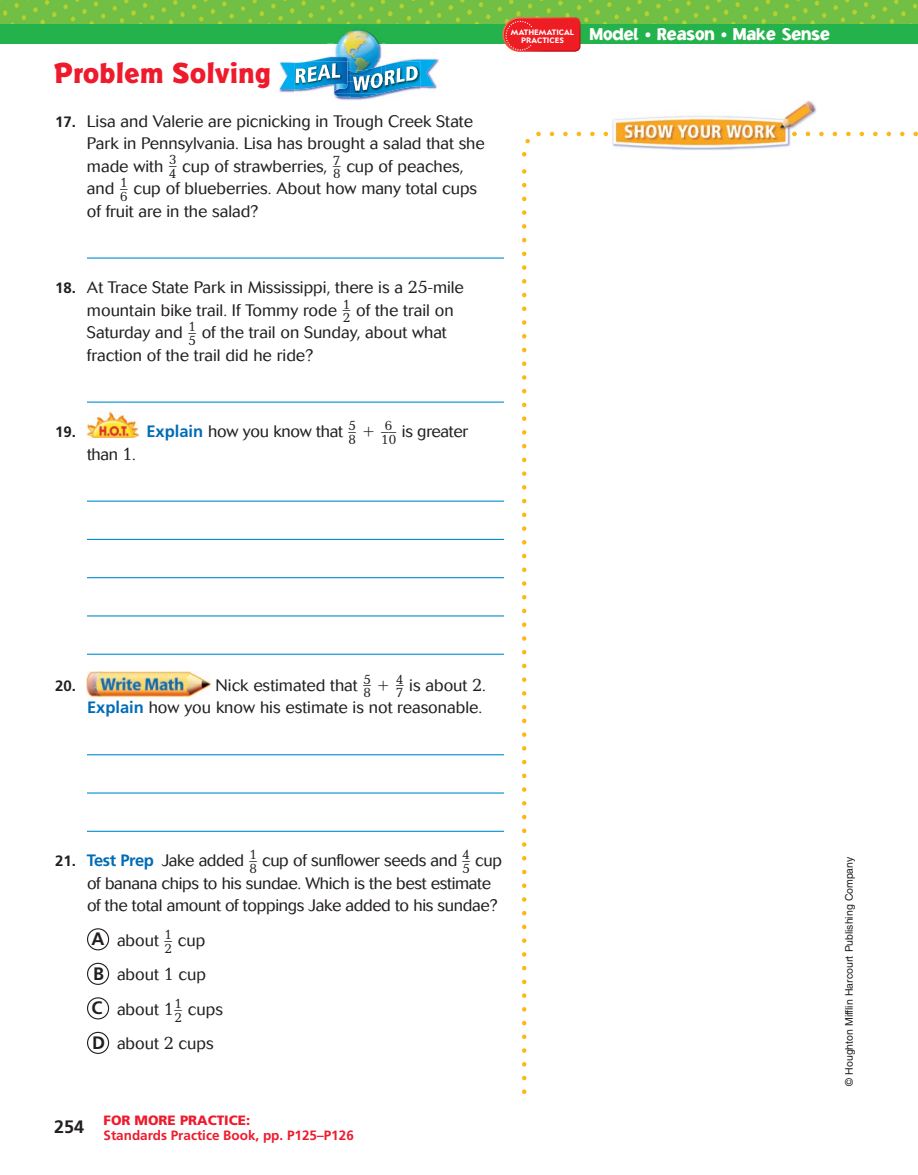
<style>
.page{position:relative;width:918px;height:1175px;background:#fff}
.page>*{position:absolute;margin:0;border:0;box-sizing:border-box;transform-origin:0 0}
.t1{font:800 30px "Badger";color:#ee1b2d}
.t2{font:18px "Jacoby OTF Black";color:#fff}
.t3{font:700 18px "Frutiger LT Std";color:#231f20}
.t4{font:300 16.5px/22.5px "Cosmos";color:#231f20}
.t5{font:300 16.5px/22.5px "Cosmos";letter-spacing:-.02em;color:#231f20}
.t6{font:700 15px "Frutiger LT Std";color:#231f20}
.t7{font:700 13.5px/15px "Frutiger LT Std";color:#ee1b2d}
.t8{font:500 13.5px "HB Mathida";color:#231f20}
.t9{font:10.5px "Helvetica LT Std";color:#231f20}
.t10{font:800 8.55px/8.6px "Adderville ITC Std";letter-spacing:.01em;color:#fff;text-align:center}
.s1{font-family:"Frutiger LT Std";font-weight:700;font-size:15px}
.s2{font-family:"HB Mathida";font-weight:500;font-size:18px}
.s3{font-family:"Mathematical Pi OTF1";font-weight:400;font-size:16.5px}
.s4{font-family:"Frutiger LT Std";font-weight:700;color:#006cb7}
.s5{font-family:"Frutiger LT Std";font-weight:700;font-size:18px}
.s6{font-weight:900}
</style>
<div class="page">
<img style="left:0;top:0;width:918px;height:24px">
<svg style="left:522px;top:132px;width:396px;height:962px"></svg>
<img style="left:612px;top:101px;width:204px;height:50px">
<img style="left:617px;top:132px;width:193px;height:4px">
<div style="left:0;top:24px;width:918px;height:19px;background:#23b24b"></div>
<svg style="left:502px;top:17px;width:79px;height:35px;background:#e6312f"></svg>
<img style="left:335px;top:59px;width:104px;height:41px">
<img style="left:327px;top:43px;width:58px;height:10px">
<img style="left:335px;top:29px;width:47px;height:26px">
<img style="left:280px;top:55px;width:157px;height:42px">
<hr style="left:87px;top:257px;width:417px;height:2px;background:#008fd5">
<hr style="left:87px;top:401px;width:417px;height:2px;background:#008fd5">
<hr style="left:87px;top:500px;width:417px;height:2px;background:#008fd5">
<hr style="left:87px;top:539px;width:417px;height:1px;background:#008fd5">
<hr style="left:87px;top:577px;width:417px;height:1px;background:#008fd5">
<hr style="left:87px;top:615px;width:417px;height:1px;background:#008fd5">
<hr style="left:87px;top:653px;width:417px;height:2px;background:#008fd5">
<hr style="left:87px;top:754px;width:417px;height:1px;background:#008fd5">
<hr style="left:87px;top:792px;width:417px;height:1px;background:#008fd5">
<hr style="left:87px;top:830px;width:417px;height:2px;background:#008fd5">
<img style="left:87px;top:412px;width:53px;height:25px">
<img style="left:87px;top:671px;width:124px;height:27px">
<div style="left:87px;top:928px;width:22px;height:22px;border:1px solid #231f20;border-radius:50%"></div>
<div style="left:87px;top:962px;width:22px;height:23px;border:1px solid #231f20;border-radius:50%"></div>
<div style="left:87px;top:997px;width:22px;height:22px;border:1px solid #231f20;border-radius:50%"></div>
<div style="left:87px;top:1031px;width:22px;height:23px;border:1px solid #231f20;border-radius:50%"></div>
<p class="t1" style="left:54px;top:52px;width:219px">Problem Solving</p>
<p class="t4" style="left:87px;top:110px;width:399px;text-indent:-32px"><span class="s1">17.</span> Lisa and Valerie are picnicking in Trough Creek State<br>Park in Pennsylvania. Lisa has brought a salad that she made with <sup>3</sup><sup>_</sup></p>
<p class="t4" style="left:169px;top:155px;width:173px"><sub>4</sub> cup of strawberries, <sup>7</sup><sup>_</sup></p>
<p class="t4" style="left:333px;top:155px;width:132px"><sub>8</sub> cup of peaches,</p>
<p class="t4" style="left:87px;top:177px;width:42px">and <sup>1</sup><sup>_</sup></p>
<p class="t4" style="left:87px;top:177px;width:392px;text-indent:33px"><sub>6</sub> cup of blueberries. About how many total cups of fruit are in the salad?</p>
<p class="t4" style="left:87px;top:276px;width:378px;text-indent:-32px"><span class="s1">18.</span> At Trace State Park in Mississippi, there is a <span class="s2">25</span>-mile mountain bike trail. If Tommy rode <sup>1</sup><sup>_</sup></p>
<p class="t4" style="left:343px;top:299px;width:112px"><sub>2</sub> of the trail on</p>
<p class="t4" style="left:87px;top:321px;width:110px">Saturday and <sup>1</sup><sup>_</sup></p>
<p class="t4" style="left:87px;top:321px;width:361px;text-indent:101px"><sub>5</sub> of the trail on Sunday, about what fraction of the trail did he ride?</p>
<p class="t8" style="left:348px;top:425px;width:49px">8 <span class="s3">1</span> <sup>__</sup>6</p>
<p class="t6" style="left:55px;top:423px;width:22px">19.</p>
<p class="t4" style="left:146px;top:420px;width:211px"><span class="s4">Explain</span> how you know that <sup>5</sup><sup>_</sup></p>
<p class="t4" style="left:381px;top:420px;width:89px"><sub>10</sub> is greater</p>
<p class="t4" style="left:87px;top:443px;width:51px">than <span class="s2">1</span>.</p>
<p class="t10" style="left:511px;top:28px;width:65px">MATHEMATICAL<br>PRACTICES</p>
<p class="t2" style="left:590px;top:23px;width:242px">Model • Reason • Make Sense</p>
<p class="t6" style="left:55px;top:676px;width:22px">20.</p>
<p class="t4" style="left:216px;top:674px;width:157px">Nick estimated that <sup>5</sup><sup>_</sup></p>
<p class="t8" style="left:363px;top:678px;width:42px">8 <span class="s3">1</span> 4<sup>_</sup></p>
<p class="t4" style="left:87px;top:674px;width:401px;text-align:right"><sub>7</sub> is about <span class="s2">2</span>.<br><span class="s4">Explain</span> how you know his estimate is not reasonable.</p>
<p class="t5" style="left:55px;top:849px;width:203px"><span class="s1">21.</span> <span class="s4">Test Prep</span> Jake added <sup>1</sup><sup>_</sup></p>
<p class="t5" style="left:249px;top:849px;width:222px"><sub>8</sub> cup of sunflower seeds and <sup>4</sup><sup>_</sup></p>
<p class="t5" style="left:87px;top:849px;width:417px;text-indent:375px"><sub>5</sub> cup of banana chips to his sundae. Which is the best estimate of the total amount of toppings Jake added to his sundae?</p>
<p class="t4" style="left:91px;top:929px;width:82px"><span class="s5">A</span> about <sup>1</sup><sup>_</sup></p>
<p class="t4" style="left:91px;top:923px;width:116px;line-height:34.5px;text-align:justify;text-indent:73px"><sub>2</sub> cup <span class="s5">B</span> about <span class="s2">1</span> cup <span class="s5">C</span> about <span class="s2">1</span> <sup>1</sup><sup>_</sup></p>
<p class="t4" style="left:92px;top:992px;width:132px;line-height:34.5px;text-indent:83px"><sub>2</sub> cups<br><span class="s5">D</span> about <span class="s2">2</span> cups</p>
<p class="t3" style="left:54px;top:1116px;width:32px">254</p>
<p class="t7" style="left:104px;top:1113px;width:252px"><span class="s6">FOR MORE PRACTICE:<br></span>Standards Practice Book, pp. P125–P126</p>
<p class="t9" style="left:843px;top:1085px;width:230px;rotate:-90deg">© Houghton Mifflin Harcourt Publishing Company</p>
</div>
